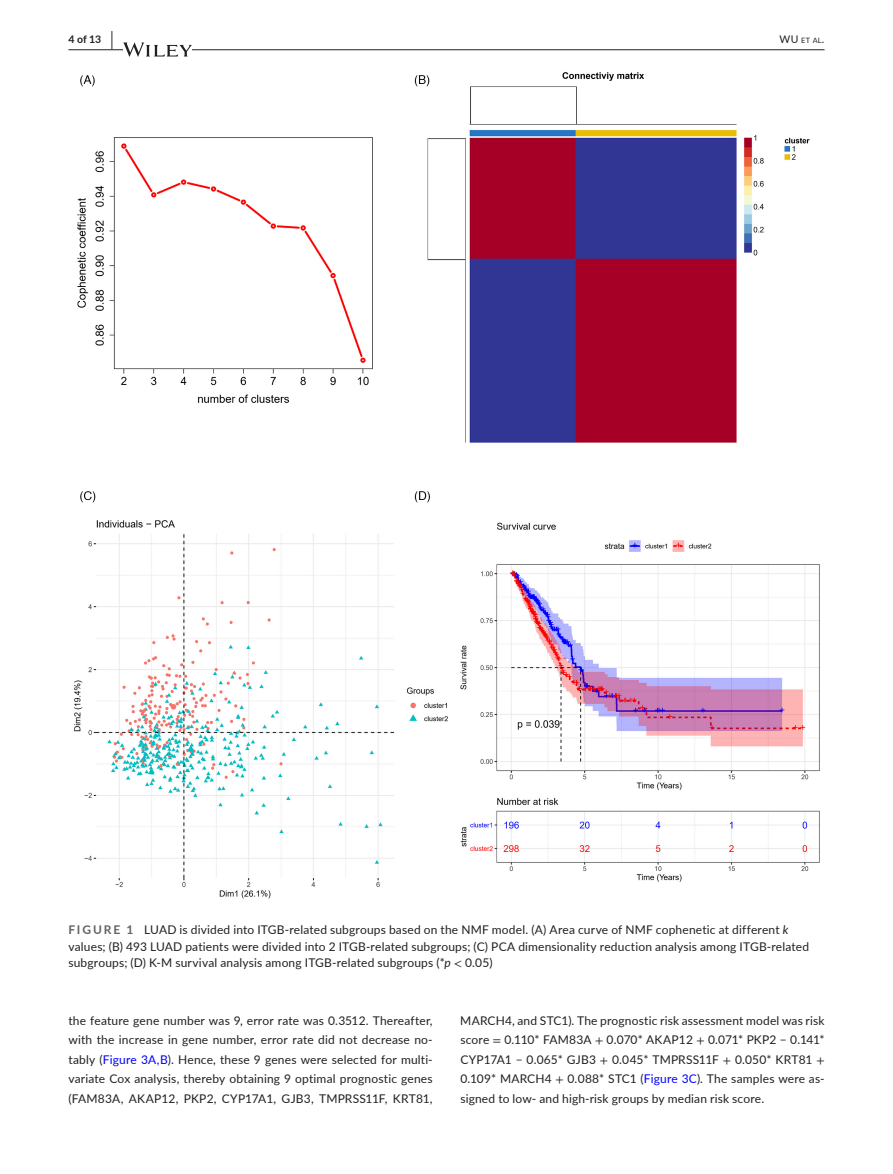
<style>
.page{position:relative;width:893px;height:1174px;background:#fff}
.page>*{position:absolute;margin:0;border:0;box-sizing:border-box;transform-origin:0 0}
.t1{font:12px/19.5px "Lato";letter-spacing:.015em;color:#231f20;text-align:justify}
.t2{font:700 10.5px "Lato";color:#231f20}
.t3{font:7.35px "Lato";color:#231f20}
.s1{font-size:19.5px}
.s2{font-size:10.5px}
.s3{font-weight:700;color:#636366}
.s4{font-style:italic}
.s5{font-family:"STIX"}
.s6{color:#00f}
</style>
<div class="page">
<hr style="left:68px;top:49px;width:756px;height:1px;background:#231f20">
<svg style="left:123px;top:42px;width:69px;height:15px"></svg>
<img style="left:74px;top:72px;width:746px;height:827px">
<p class="t2" style="left:68px;top:31px;width:46px">4 of 13 <span class="s1">|</span></p>
<p class="t3" style="left:780px;top:35px;width:46px"><span class="s2">WU</span> et al<span class="s2">.</span></p>
<p class="t1" style="left:68px;top:921px;width:742px;line-height:16.5px;text-align:left"><span class="s3">FIGURE 1</span> LUAD is divided into ITGB-related subgroups based on the NMF model. (A) Area curve of NMF cophenetic at different <span class="s4">k </span>values; (B) 493 LUAD patients were divided into 2 ITGB-related subgroups; (C) PCA dimensionality reduction analysis among ITGB-related subgroups; (D) K-M survival analysis among ITGB-related subgroups (*<span class="s4">p</span> <span class="s5">&lt;</span> 0.05)</p>
<p class="t1" style="left:68px;top:1010px;width:366px">the feature gene number was 9, error rate was 0.3512. Thereafter, with the increase in gene number, error rate did not decrease no&shy;tably (<span class="s6">Figure 3A,B</span>). Hence, these 9 genes were selected for multi&shy;variate Cox analysis, thereby obtaining 9 optimal prognostic genes (FAM83A, AKAP12, PKP2, CYP17A1, GJB3, TMPRSS11F, KRT81,</p>
<p class="t1" style="left:460px;top:1010px;width:366px">MARCH4, and STC1). The prognostic risk assessment model was risk score <span class="s5">=</span> 0.110* FAM83A <span class="s5">+</span> 0.070* AKAP12 <span class="s5">+</span> 0.071* PKP2 − 0.141* CYP17A1 − 0.065* GJB3 <span class="s5">+</span> 0.045* TMPRSS11F <span class="s5">+</span> 0.050* KRT81 <span class="s5">+ </span>0.109* MARCH4 <span class="s5">+</span> 0.088* STC1 (<span class="s6">Figure 3C</span>). The samples were as&shy;signed to low- and high-risk groups by median risk score.</p>
</div>
